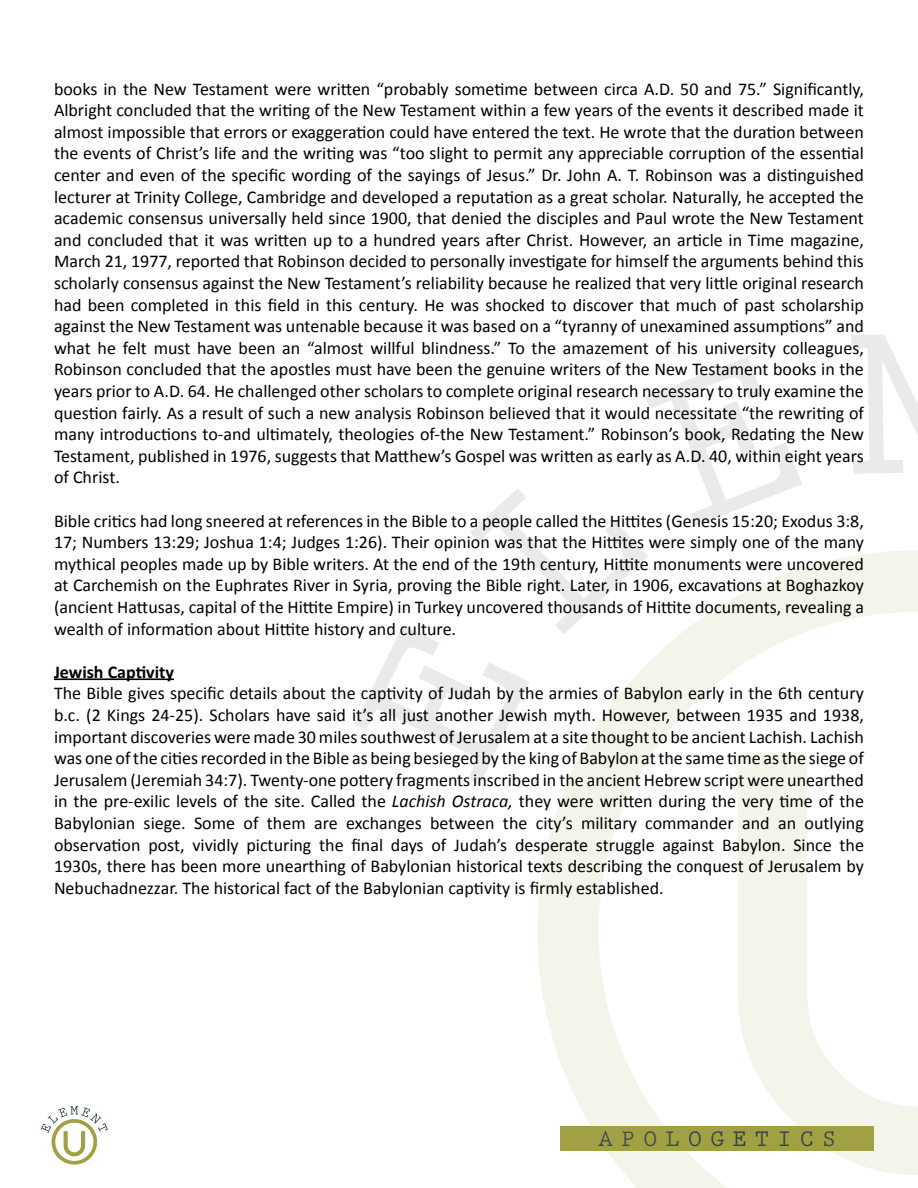
<style>
.page{position:relative;width:918px;height:1188px;background:#fff}
.page>*{position:absolute;margin:0;border:0;box-sizing:border-box;transform-origin:0 0}
.t1{font:700 24.15px "Prestige Elite Std";letter-spacing:.325em;color:#31444a}
.t2{font:18px/21.6px "Calibri";color:#000;text-align:justify}
.t3{font:700 18px "Calibri";color:#000}
.s1{font-style:italic}
</style>
<div class="page">
<div style="left:52px;top:1119px;width:45px;height:46px;border:4px solid #a1a045;border-radius:50%"></div>
<svg style="left:41px;top:1106px;width:67px;height:50px"></svg>
<svg style="left:537px;top:550px;width:381px;height:638px"></svg>
<svg style="left:355px;top:357px;width:447px;height:428px"></svg>
<svg style="left:851px;top:335px;width:67px;height:139px"></svg>
<hr style="left:54px;top:678px;width:120px;height:2px;background:#000">
<p class="t2" style="left:54px;top:78px;width:812px">books in the New Testament were written “probably sometime between circa A.D. 50 and 75.” Significantly, Albright concluded that the writing of the New Testament within a few years of the events it described made it almost impossible that errors or exaggeration could have entered the text. He wrote that the duration between the events of Christ’s life and the writing was “too slight to permit any appreciable corruption of the essential center and even of the specific wording of the sayings of Jesus.” Dr. John A. T. Robinson was a distinguished lecturer at Trinity College, Cambridge and developed a reputation as a great scholar. Naturally, he accepted the academic consensus universally held since 1900, that denied the disciples and Paul wrote the New Testament and concluded that it was written up to a hundred years after Christ. However, an article in Time magazine, March 21, 1977, reported that Robinson decided to personally investigate for himself the arguments behind this scholarly consensus against the New Testament’s reliability because he realized that very little original research had been completed in this field in this century. He was shocked to discover that much of past scholarship against the New Testament was untenable because it was based on a “tyranny of unexamined assumptions” and what he felt must have been an “almost willful blindness.” To the amazement of his university colleagues, Robinson concluded that the apostles must have been the genuine writers of the New Testament books in the years prior to A.D. 64. He challenged other scholars to complete original research necessary to truly examine the question fairly. As a result of such a new analysis Robinson believed that it would necessitate “the rewriting of many introductions to-and ultimately, theologies of-the New Testament.” Robinson’s book, Redating the New Testament, published in 1976, suggests that Matthew’s Gospel was written as early as A.D. 40, within eight years of Christ.</p>
<p class="t2" style="left:54px;top:510px;width:812px">Bible critics had long sneered at references in the Bible to a people called the Hittites (Genesis 15:20; Exodus 3:8, 17; Numbers 13:29; Joshua 1:4; Judges 1:26). Their opinion was that the Hittites were simply one of the many mythical peoples made up by Bible writers. At the end of the 19th century, Hittite monuments were uncovered at Carchemish on the Euphrates River in Syria, proving the Bible right. Later, in 1906, excavations at Boghazkoy (ancient Hattusas, capital of the Hittite Empire) in Turkey uncovered thousands of Hittite documents, revealing a wealth of information about Hittite history and culture.</p>
<p class="t3" style="left:54px;top:660px;width:121px">Jewish Captivity</p>
<p class="t2" style="left:54px;top:683px;width:812px">The Bible gives specific details about the captivity of Judah by the armies of Babylon early in the 6th century b.c. (2 Kings 24-25). Scholars have said it’s all just another Jewish myth. However, between 1935 and 1938, important discoveries were made 30 miles southwest of Jerusalem at a site thought to be ancient Lachish. Lachish was one of the cities recorded in the Bible as being besieged by the king of Babylon at the same time as the siege of Jerusalem (Jeremiah 34:7). Twenty-one pottery fragments inscribed in the ancient Hebrew script were unearthed in the pre-exilic levels of the site. Called the <span class="s1">Lachish Ostraca,</span> they were written during the very time of the Babylonian siege. Some of them are exchanges between the city’s military commander and an outlying observation post, vividly picturing the final days of Judah’s desperate struggle against Babylon. Since the 1930s, there has been more unearthing of Babylonian historical texts describing the conquest of Jerusalem by Nebuchadnezzar. The historical fact of the Babylonian captivity is firmly established.</p>
<h1 class="t1" style="left:598px;top:1125px;width:239px">APOLOGETICS</h1>
</div>
